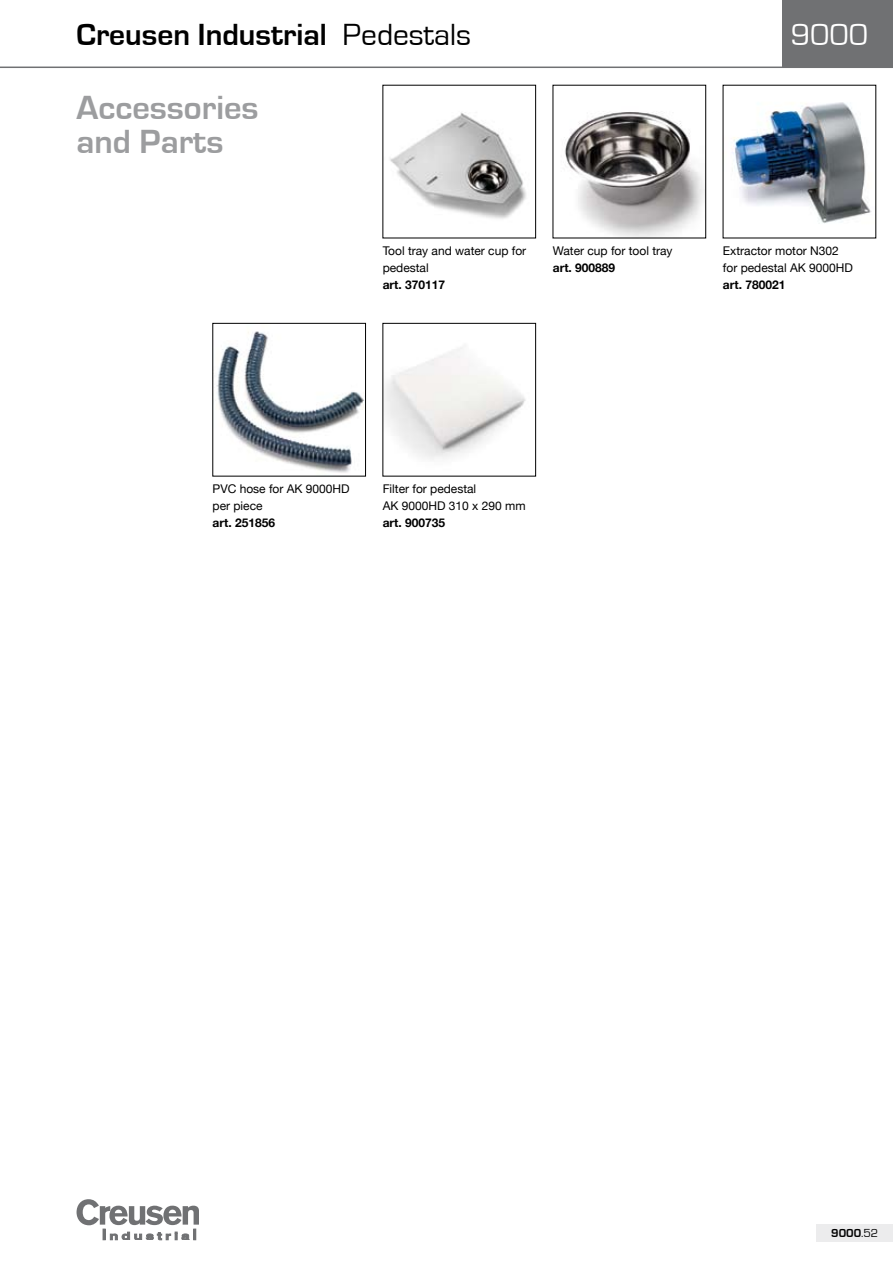
<style>
.page{position:relative;width:893px;height:1263px;background:#fff}
.page>*{position:absolute;margin:0;border:0;box-sizing:border-box;transform-origin:0 0}
.t1{font:700 34.5px/34px "Eurostile";color:#9c9d9f}
.t2{font:700 31.5px "Eurostile";color:#000}
.t3{font:31.5px "Eurostile";color:#fff}
.t4{font:12px/17px "Helvetica Neue";color:#000}
.t5{font:700 12px "Eurostile";color:#000}
.s1{font-weight:400}
.s2{font-weight:700}
</style>
<div class="page">
<div style="left:816px;top:1225px;width:77px;height:17px;background:#ececed"></div>
<div style="left:782px;top:0;width:111px;height:68px;background:#707173"></div>
<img style="left:390px;top:112px;width:136px;height:107px">
<img style="left:565px;top:112px;width:139px;height:124px">
<img style="left:216px;top:331px;width:148px;height:142px">
<div style="left:213px;top:323px;width:153px;height:153px;border:1px solid #000"></div>
<img style="left:732px;top:102px;width:139px;height:122px">
<img style="left:385px;top:347px;width:141px;height:113px">
<div style="left:383px;top:323px;width:153px;height:153px;border:1px solid #000"></div>
<hr style="left:0;top:67px;width:893px;height:1px;background:#707173">
<svg style="left:77px;top:1199px;width:122px;height:41px"></svg>
<p class="t2" style="left:77px;top:17px;width:396px">Creusen Industrial <span class="s1">Pedestals</span></p>
<p class="t3" style="left:791px;top:17px;width:79px">9000</p>
<p class="t1" style="left:77px;top:91px;width:183px">Accessories and Parts</p>
<p class="t4" style="left:383px;top:242px;width:145px">Tool tray and water cup for pedestal<br><span class="s2">art. 370117</span></p>
<p class="t4" style="left:553px;top:242px;width:121px">Water cup for tool tray <span class="s2">art. 900889</span></p>
<p class="t4" style="left:723px;top:242px;width:132px">Extractor motor N302 for pedestal AK 9000HD <span class="s2">art. 780021</span></p>
<p class="t4" style="left:213px;top:480px;width:139px">PVC hose for AK 9000HD per piece<br><span class="s2">art. 251856</span></p>
<p class="t4" style="left:383px;top:480px;width:144px">Filter for pedestal<br>AK 9000HD 310 x 290 mm <span class="s2">art. 900735</span></p>
<p class="t5" style="left:831px;top:1227px;width:47px">9000<span class="s1">.52</span></p>
</div>
